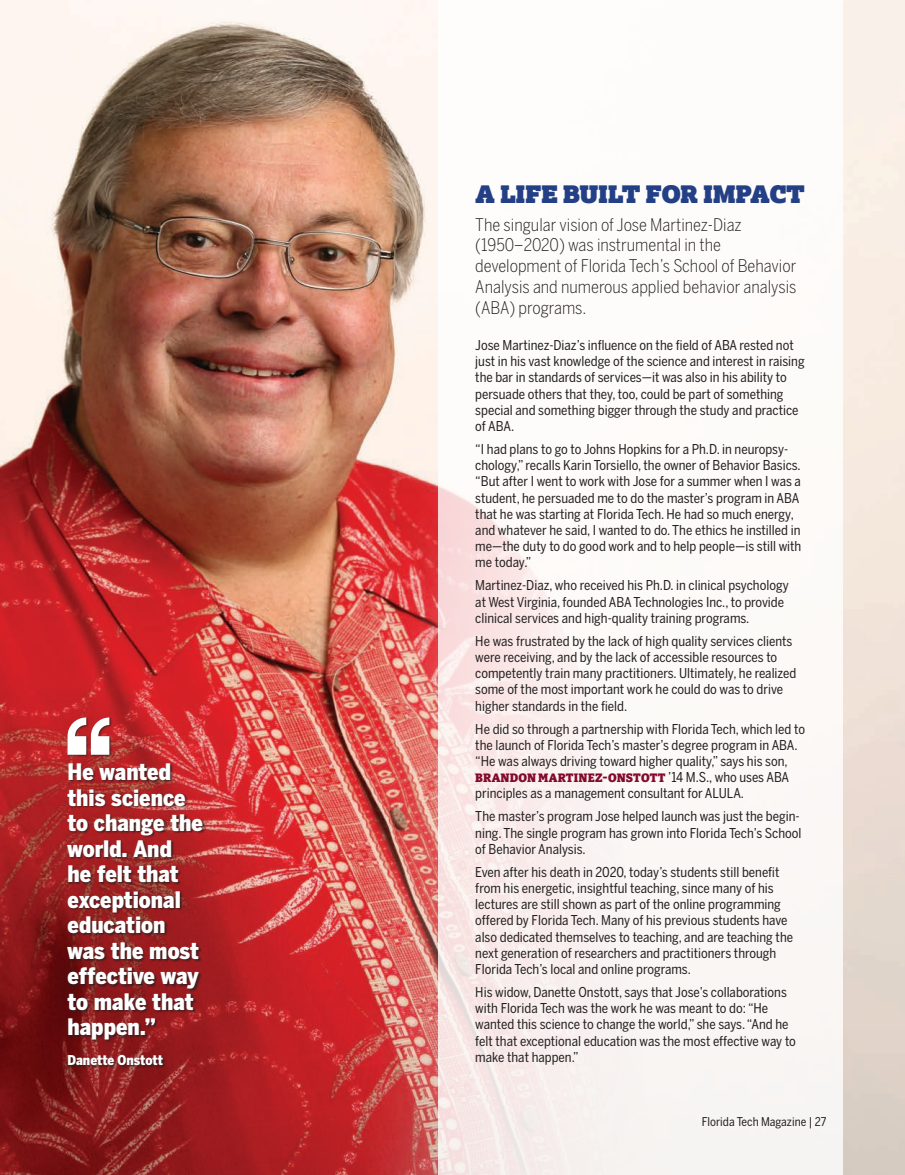
<style>
.page{position:relative;width:905px;height:1175px;background:#fff}
.page>*{position:absolute;margin:0;border:0;box-sizing:border-box;transform-origin:0 0}
.Biomed_Alum_Sidebar_Head{font:24px "Lexia Advertising";letter-spacing:-.005em;color:#233f85}
.PBL_Pull_Quote{font:900 22.5px/25.5px "Benton Sans Condensed";color:#fff}
.Feature_sans_serif_body{font:300 17.25px/20.7px "Benton Sans Condensed";color:#231f20}
.Feature_sans_serif_body-2{font:13.5px/16.2px "Benton Sans Condensed";color:#231f20}
.OC-Attribution{font:900 13.5px "Benton Sans Condensed";letter-spacing:-.005em;color:#fff}
.Feature_sans_serif_body-3{font:900 12px "Bitter";letter-spacing:.015em;color:#830a2b}
.t1{font:12px "Benton Sans Condensed";color:#231f20}
.s1{font-family:"Benton Sans Condensed";font-weight:400;font-size:13.5px;color:#231f20}
</style>
<div class="page">
<img style="left:0;top:0;width:904px;height:1174px">
<svg style="left:438px;top:0;width:404px;height:1174px"></svg>
<div style="left:67px;top:717px;width:139px;height:351px;background:#231f20;opacity:.75"></div>
<svg style="left:68px;top:717px;width:41px;height:37px"></svg>
<p class="PBL_Pull_Quote" style="left:68px;top:759px;width:137px">He wanted this science to change the world. And<br>he felt that exceptional education was the most effective way to make that happen.”</p>
<p class="OC-Attribution" style="left:68px;top:1051px;width:97px">Danette Onstott</p>
<p class="Biomed_Alum_Sidebar_Head" style="left:475px;top:179px;width:331px">A LIFE BUILT FOR IMPACT</p>
<p class="Feature_sans_serif_body" style="left:475px;top:214px;width:323px">The singular vision of Jose Martinez-Diaz (1950–2020) was instrumental in the development of Florida Tech’s School of Behavior Analysis and numerous applied behavior analysis (ABA) programs.</p>
<p class="Feature_sans_serif_body-2" style="left:475px;top:337px;width:331px">Jose Martinez-Diaz’s influence on the field of ABA rested not just in his vast knowledge of the science and interest in raising the bar in standards of services—it was also in his ability to persuade others that they, too, could be part of something special and something bigger through the study and practice of ABA.</p>
<p class="Feature_sans_serif_body-2" style="left:475px;top:441px;width:327px">“I had plans to go to Johns Hopkins for a Ph.D. in neuropsy&shy;chology,” recalls Karin Torsiello, the owner of Behavior Basics. “But after I went to work with Jose for a summer when I was a student, he persuaded me to do the master’s program in ABA that he was starting at Florida Tech. He had so much energy, and whatever he said, I wanted to do. The ethics he instilled in me—the duty to do good work and to help people—is still with me today.”</p>
<p class="Feature_sans_serif_body-2" style="left:475px;top:577px;width:315px">Martinez-Diaz, who received his Ph.D. in clinical psychology at West Virginia, founded ABA Technologies Inc., to provide clinical services and high-quality training programs.</p>
<p class="Feature_sans_serif_body-2" style="left:475px;top:632px;width:322px">He was frustrated by the lack of high quality services clients were receiving, and by the lack of accessible resources to competently train many practitioners. Ultimately, he realized some of the most important work he could do was to drive higher standards in the field.</p>
<p class="Feature_sans_serif_body-2" style="left:475px;top:720px;width:331px">He did so through a partnership with Florida Tech, which led to the launch of Florida Tech’s master’s degree program in ABA. “He was always driving toward higher quality,” says his son,</p>
<p class="Feature_sans_serif_body-3" style="left:475px;top:770px;width:315px">BRANDON MARTINEZ-ONSTOTT <span class="s1">’14 M.S., who uses ABA</span></p>
<p class="Feature_sans_serif_body-2" style="left:475px;top:785px;width:270px">principles as a management consultant for ALULA.</p>
<p class="Feature_sans_serif_body-2" style="left:475px;top:808px;width:328px">The master’s program Jose helped launch was just the begin&shy;ning. The single program has grown into Florida Tech’s School of Behavior Analysis.</p>
<p class="Feature_sans_serif_body-2" style="left:475px;top:863px;width:319px">Even after his death in 2020, today’s students still benefit from his energetic, insightful teaching, since many of his lectures are still shown as part of the online programming offered by Florida Tech. Many of his previous students have also dedicated themselves to teaching, and are teaching the next generation of researchers and practitioners through Florida Tech’s local and online programs.</p>
<p class="Feature_sans_serif_body-2" style="left:475px;top:983px;width:322px">His widow, Danette Onstott, says that Jose’s collaborations with Florida Tech was the work he was meant to do: “He wanted this science to change the world,” she says. “And he felt that exceptional education was the most effective way to make that happen.”</p>
<p class="t1" style="left:701px;top:1114px;width:126px">Florida Tech Magazine | 27</p>
</div>
